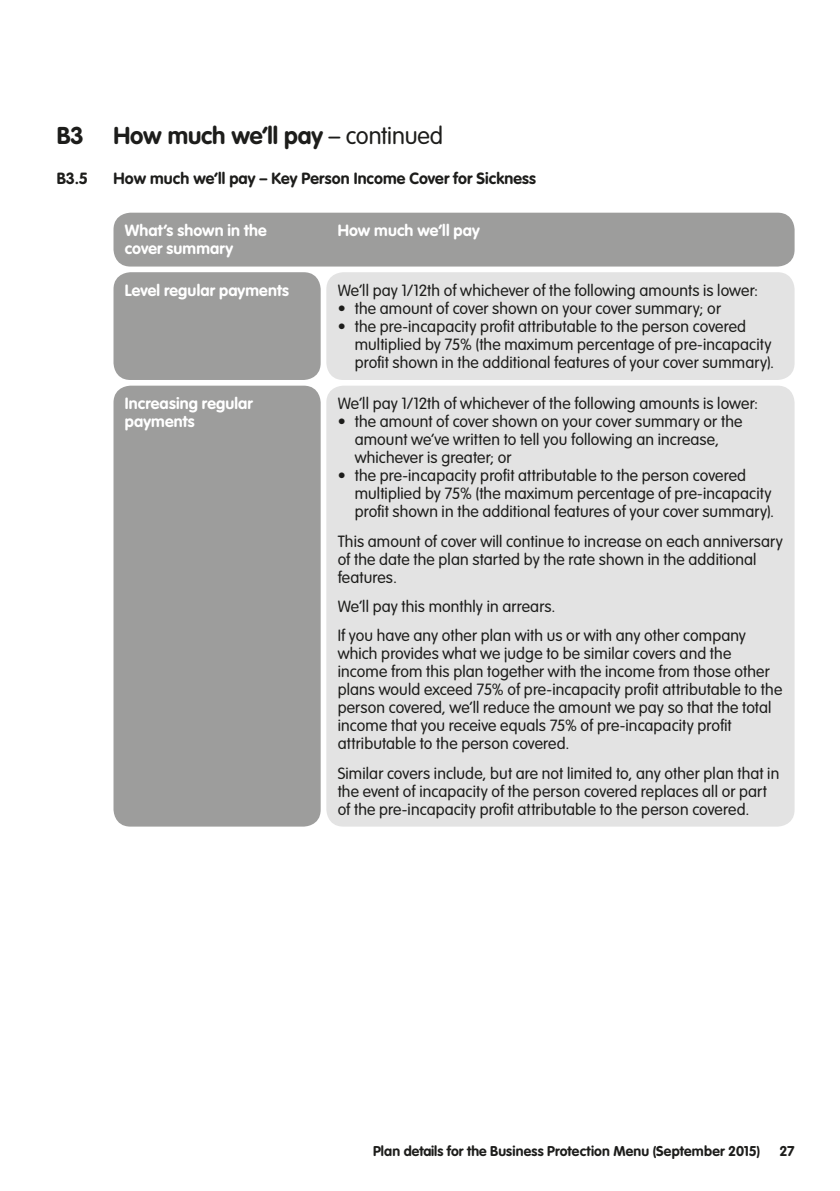
<style>
.page{position:relative;width:840px;height:1191px;background:#fff}
.page>*{position:absolute;margin:0;border:0;box-sizing:border-box;transform-origin:0 0}
.t1{font:700 24px "VAG Rounded LT";letter-spacing:-.01em;color:#1d1d1b}
.t2{font:300 16px/18px "VAG Rounded LT";letter-spacing:.01em;color:#1d1d1b}
.t3{font:700 16px/18px "VAG Rounded LT";letter-spacing:.01em;color:#fff}
.t4{font:700 16px "VAG Rounded LT";letter-spacing:.005em;color:#1d1d1b}
.t5{font:700 14px "VAG Rounded LT";letter-spacing:.01em;color:#1d1d1b}
.s1{font-weight:300}
</style>
<div class="page">
<div style="left:113px;top:213px;width:681px;height:53px;background:#9d9d9c;border-radius:17px"></div>
<div style="left:326px;top:272px;width:468px;height:108px;background:#e3e3e3;border-radius:17px"></div>
<div style="left:326px;top:386px;width:468px;height:440px;background:#e3e3e3;border-radius:17px"></div>
<div style="left:113px;top:272px;width:207px;height:108px;background:#9d9d9c;border-radius:17px"></div>
<div style="left:113px;top:386px;width:207px;height:440px;background:#9d9d9c;border-radius:17px"></div>
<h1 class="t1" style="left:57px;top:122px;width:387px">B3 How much we’ll pay <span class="s1">– continued</span></h1>
<p class="t4" style="left:57px;top:169px;width:33px">B3.5</p>
<p class="t4" style="left:113px;top:169px;width:424px">How much we’ll pay – Key Person Income Cover for Sickness</p>
<p class="t3" style="left:125px;top:222px;width:143px">What’s shown in the cover summary</p>
<p class="t3" style="left:337px;top:222px;width:143px">How much we’ll pay</p>
<p class="t3" style="left:125px;top:281px;width:165px">Level regular payments</p>
<p class="t2" style="left:337px;top:282px;width:421px">We’ll pay 1/12th of whichever of the following amounts is lower:</p>
<p class="t2" style="left:337px;top:300px;width:384px">• the amount of cover shown on your cover summary; or</p>
<p class="t2" style="left:354px;top:318px;width:421px;text-indent:-17px">• the pre-incapacity profit attributable to the person covered multiplied by 75% (the maximum percentage of pre-incapacity profit shown in the additional features of your cover summary).</p>
<p class="t3" style="left:125px;top:395px;width:129px">Increasing regular payments</p>
<p class="t2" style="left:337px;top:395px;width:421px">We’ll pay 1/12th of whichever of the following amounts is lower:</p>
<p class="t2" style="left:354px;top:413px;width:389px;text-indent:-17px">• the amount of cover shown on your cover summary or the amount we’ve written to tell you following an increase, whichever is greater; or</p>
<p class="t2" style="left:354px;top:467px;width:421px;text-indent:-17px">• the pre-incapacity profit attributable to the person covered multiplied by 75% (the maximum percentage of pre-incapacity profit shown in the additional features of your cover summary).</p>
<p class="t2" style="left:337px;top:532px;width:446px">This amount of cover will continue to increase on each anniversary of the date the plan started by the rate shown in the additional features.</p>
<p class="t2" style="left:337px;top:592px;width:409px;line-height:29.4px">We’ll pay this monthly in arrears.<br>If you have any other plan with us or with any other company</p>
<p class="t2" style="left:337px;top:645px;width:446px">which provides what we judge to be similar covers and the income from this plan together with the income from those other plans would exceed 75% of pre-incapacity profit attributable to the person covered, we’ll reduce the amount we pay so that the total income that you receive equals 75% of pre-incapacity profit attributable to the person covered.</p>
<p class="t2" style="left:337px;top:764px;width:443px">Similar covers include, but are not limited to, any other plan that in the event of incapacity of the person covered replaces all or part of the pre-incapacity profit attributable to the person covered.</p>
<p class="t5" style="left:373px;top:1143px;width:388px">Plan details for the Business Protection Menu (September 2015)</p>
<p class="t5" style="left:778px;top:1143px;width:17px">27</p>
</div>
